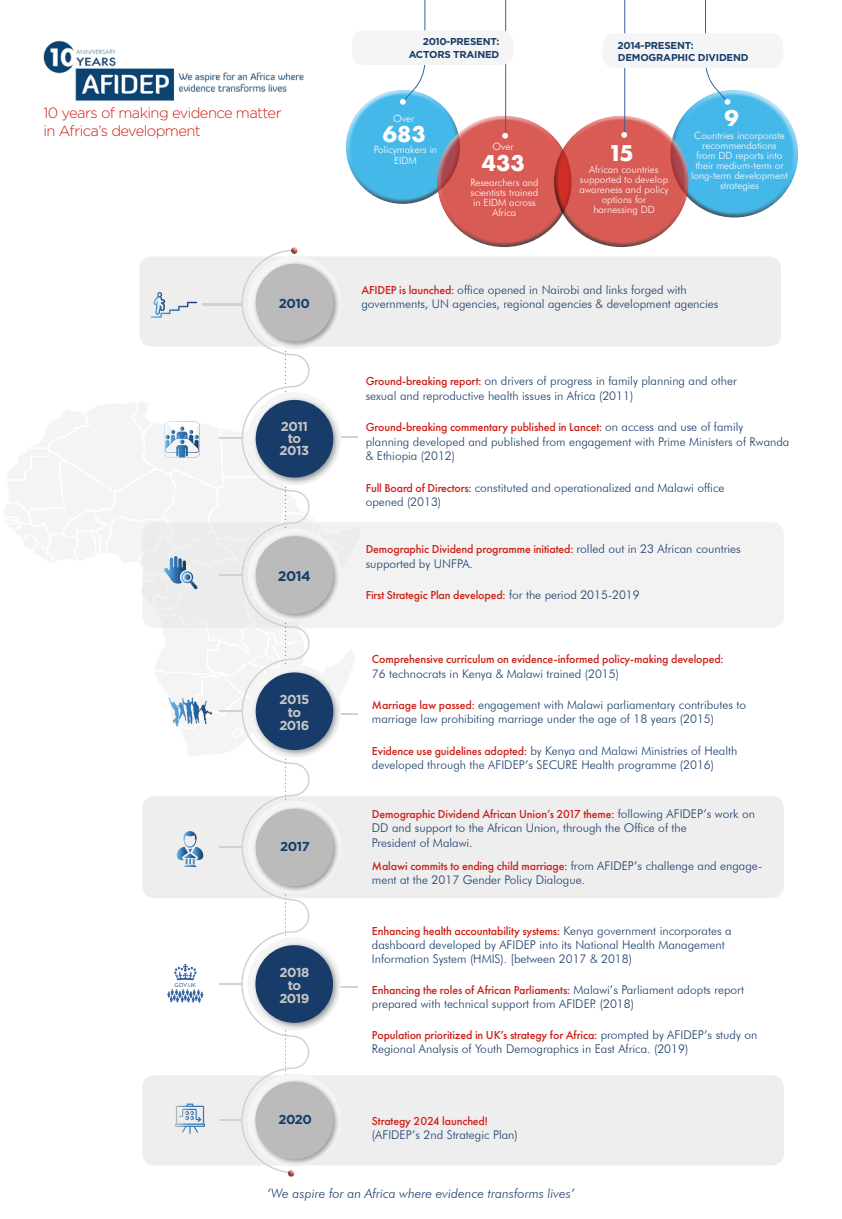
<style>
.page{position:relative;width:842px;height:1219px;background:#fff}
.page>*{position:absolute;margin:0;border:0;box-sizing:border-box;transform-origin:0 0}
.t1{font:700 23.8px "Futura PT";color:#fff}
.t2{font:300 14.8px/17.9px "Gotham";letter-spacing:-.04em;color:#cc1f17}
.t3{font:700 14px "Gotham Pro";color:#183c69}
.t4{font:italic 300 13.1px "Futura BT";color:#183c69}
.t5{font:700 13px/13px "Gotham Pro";letter-spacing:-.04em;color:#c6c6c6;text-align:center}
.t6{font:700 13px "Gotham Pro";letter-spacing:-.04em;color:#183c69}
.t7{font:300 12px/14.4px "Futura BT";color:#183c69}
.t8{font:500 12px "Futura PT";letter-spacing:-.01em;color:#cc1f17}
.t9{font:300 10px/10px "Futura BT";color:#fff;text-align:center}
.t10{font:700 10px/13px "Gotham Pro";letter-spacing:-.02em;color:#183c69;text-align:right}
.s1{font-family:"Futura PT";font-weight:500;color:#cc1f17}
.s2{font-family:"Futura BT";font-weight:300;color:#183c69}
</style>
<div class="page">
<div style="left:139px;top:256px;width:642px;height:91px;background:#eee;border-radius:12px"></div>
<div style="left:142px;top:522px;width:642px;height:106px;background:#f2f2f2;border-radius:12px"></div>
<div style="left:142px;top:796px;width:642px;height:102px;background:#eee;border-radius:12px"></div>
<div style="left:142px;top:1075px;width:642px;height:90px;background:#eee;border-radius:12px"></div>
<div style="left:290px;top:247px;width:8px;height:8px;background:#000;opacity:.75"></div>
<div style="left:287px;top:1170px;width:8px;height:8px;background:#000;opacity:.75"></div>
<svg style="left:3px;top:250px;width:355px;height:923px"></svg>
<div style="left:345px;top:89px;width:111px;height:88px;background:#fff;opacity:.75"></div>
<div style="left:347px;top:107px;width:113px;height:98px;background:#000;opacity:.75"></div>
<svg style="left:400px;top:0;width:26px;height:105px"></svg>
<div style="left:436px;top:113px;width:130px;height:101px;background:#fff;opacity:.75"></div>
<div style="left:439px;top:137px;width:133px;height:111px;background:#000;opacity:.75"></div>
<hr style="left:505px;top:0;width:1px;height:136px;background:#3661a0">
<svg style="left:502px;top:133px;width:6px;height:6px"></svg>
<div style="left:675px;top:90px;width:124px;height:97px;background:#fff;opacity:.75"></div>
<div style="left:669px;top:110px;width:127px;height:109px;background:#000;opacity:.75"></div>
<svg style="left:704px;top:0;width:26px;height:105px"></svg>
<div style="left:559px;top:115px;width:131px;height:99px;background:#fff;opacity:.75"></div>
<div style="left:553px;top:137px;width:134px;height:111px;background:#000;opacity:.75"></div>
<hr style="left:624px;top:0;width:1px;height:136px;background:#3661a0">
<svg style="left:621px;top:132px;width:6px;height:6px"></svg>
<div style="left:352px;top:30px;width:161px;height:35px;background:#f5f5f5;border-radius:12px"></div>
<div style="left:602px;top:33px;width:181px;height:35px;background:#f5f5f5;border-radius:12px"></div>
<img style="left:43px;top:40px;width:261px;height:61px">
<p class="t2" style="left:43px;top:103px;width:240px">10 years of making evidence matter in Africa’s development</p>
<p class="t6" style="left:279px;top:295px;width:32px">2010</p>
<p class="t5" style="left:280px;top:420px;width:31px;line-height:12px">2011 to<br>2013</p>
<p class="t3" style="left:278px;top:568px;width:34px">2014</p>
<p class="t5" style="left:279px;top:693px;width:32px">2015 to<br>2016</p>
<p class="t6" style="left:280px;top:839px;width:31px">2017</p>
<p class="t5" style="left:279px;top:965px;width:32px">2018 to<br>2019</p>
<p class="t6" style="left:278px;top:1112px;width:35px">2020</p>
<p class="t10" style="left:409px;top:34px;width:92px">2010-PRESENT:<br>ACTORS TRAINED</p>
<p class="t10" style="left:618px;top:39px;width:132px;line-height:12px;text-align:left">2014-PRESENT:<br>DEMOGRAPHIC DIVIDEND</p>
<p class="t9" style="left:393px;top:113px;width:23px">Over</p>
<h1 class="t1" style="left:383px;top:119px;width:44px">683</h1>
<p class="t9" style="left:374px;top:144px;width:65px;line-height:11px">Policymakers in<br>EIDM</p>
<p class="t9" style="left:492px;top:142px;width:23px">Over</p>
<h1 class="t1" style="left:608px;top:138px;width:27px">15</h1>
<h1 class="t1" style="left:482px;top:148px;width:44px">433</h1>
<p class="t9" style="left:579px;top:165px;width:91px">African countries supported to develop awareness and policy options for harnessing DD</p>
<p class="t9" style="left:470px;top:178px;width:70px">Researchers and scientists trained in EIDM across<br>Africa</p>
<h1 class="t1" style="left:725px;top:103px;width:16px">9</h1>
<p class="t9" style="left:691px;top:130px;width:98px">Countries incorporate recommendations<br>from DD reports into their medium-term or long-term development strategies</p>
<p class="t7" style="left:361px;top:282px;width:358px"><span class="s1">AFIDEP is launched:</span> office opened in Nairobi and links forged with governments, UN agencies, regional agencies &amp; development agencies</p>
<p class="t7" style="left:366px;top:374px;width:373px"><span class="s1">Ground-breaking report:</span> on drivers of progress in family planning and other sexual and reproductive health issues in Africa (2011)</p>
<p class="t8" style="left:366px;top:420px;width:379px">Ground-breaking commentary published in Lancet: <span class="s2">on access and use of family</span></p>
<p class="t7" style="left:366px;top:434px;width:425px">planning developed and published from engagement with Prime Ministers of Rwanda &amp; Ethiopia (2012)</p>
<p class="t7" style="left:366px;top:480px;width:360px"><span class="s1">Full Board of Directors:</span> constituted and operationalized and Malawi office opened (2013)</p>
<p class="t8" style="left:366px;top:542px;width:377px">Demographic Dividend programme initiated: <span class="s2">rolled out in 23 African countries</span></p>
<p class="t7" style="left:366px;top:556px;width:109px">supported by UNFPA.</p>
<p class="t8" style="left:366px;top:588px;width:276px">First Strategic Plan developed: <span class="s2">for the period 2015-2019</span></p>
<p class="t8" style="left:372px;top:652px;width:353px">Comprehensive curriculum on evidence-informed policy-making developed:</p>
<p class="t7" style="left:372px;top:666px;width:249px">76 technocrats in Kenya &amp; Malawi trained (2015)</p>
<p class="t7" style="left:372px;top:697px;width:376px"><span class="s1">Marriage law passed:</span> engagement with Malawi parliamentary contributes to marriage law prohibiting marriage under the age of 18 years (2015)</p>
<p class="t7" style="left:372px;top:743px;width:367px"><span class="s1">Evidence use guidelines adopted:</span> by Kenya and Malawi Ministries of Health developed through the AFIDEP’s SECURE Health programme (2016)</p>
<p class="t8" style="left:372px;top:807px;width:385px">Demographic Dividend African Union’s 2017 theme: <span class="s2">following AFIDEP’s work on</span></p>
<p class="t7" style="left:372px;top:821px;width:316px">DD and support to the African Union, through the Office of the<br>President of Malawi.</p>
<p class="t8" style="left:372px;top:859px;width:392px">Malawi commits to ending child marriage: <span class="s2">from AFIDEP’s challenge and engage-</span></p>
<p class="t7" style="left:372px;top:873px;width:215px">ment at the 2017 Gender Policy Dialogue.</p>
<p class="t8" style="left:372px;top:923px;width:361px">Enhancing health accountability systems: <span class="s2">Kenya government incorporates a</span></p>
<p class="t7" style="left:372px;top:937px;width:354px;line-height:14px">dashboard developed by AFIDEP into its National Health Management<br>Information System (HMIS). [between 2017 &amp; 2018)</p>
<p class="t8" style="left:372px;top:982px;width:374px">Enhancing the roles of African Parliaments: <span class="s2">Malawi’s Parliament adopts report</span></p>
<p class="t7" style="left:372px;top:996px;width:264px">prepared with technical support from AFIDEP. (2018)</p>
<p class="t8" style="left:372px;top:1027px;width:387px">Population prioritized in UK’s strategy for Africa: <span class="s2">prompted by AFIDEP’s study on</span></p>
<p class="t7" style="left:372px;top:1041px;width:318px">Regional Analysis of Youth Demographics in East Africa. (2019)</p>
<p class="t8" style="left:372px;top:1114px;width:117px">Strategy 2024 launched!</p>
<p class="t7" style="left:372px;top:1128px;width:147px">(AFIDEP’s 2nd Strategic Plan)</p>
<p class="t4" style="left:267px;top:1185px;width:309px">‘We aspire for an Africa where evidence transforms lives’</p>
</div>
